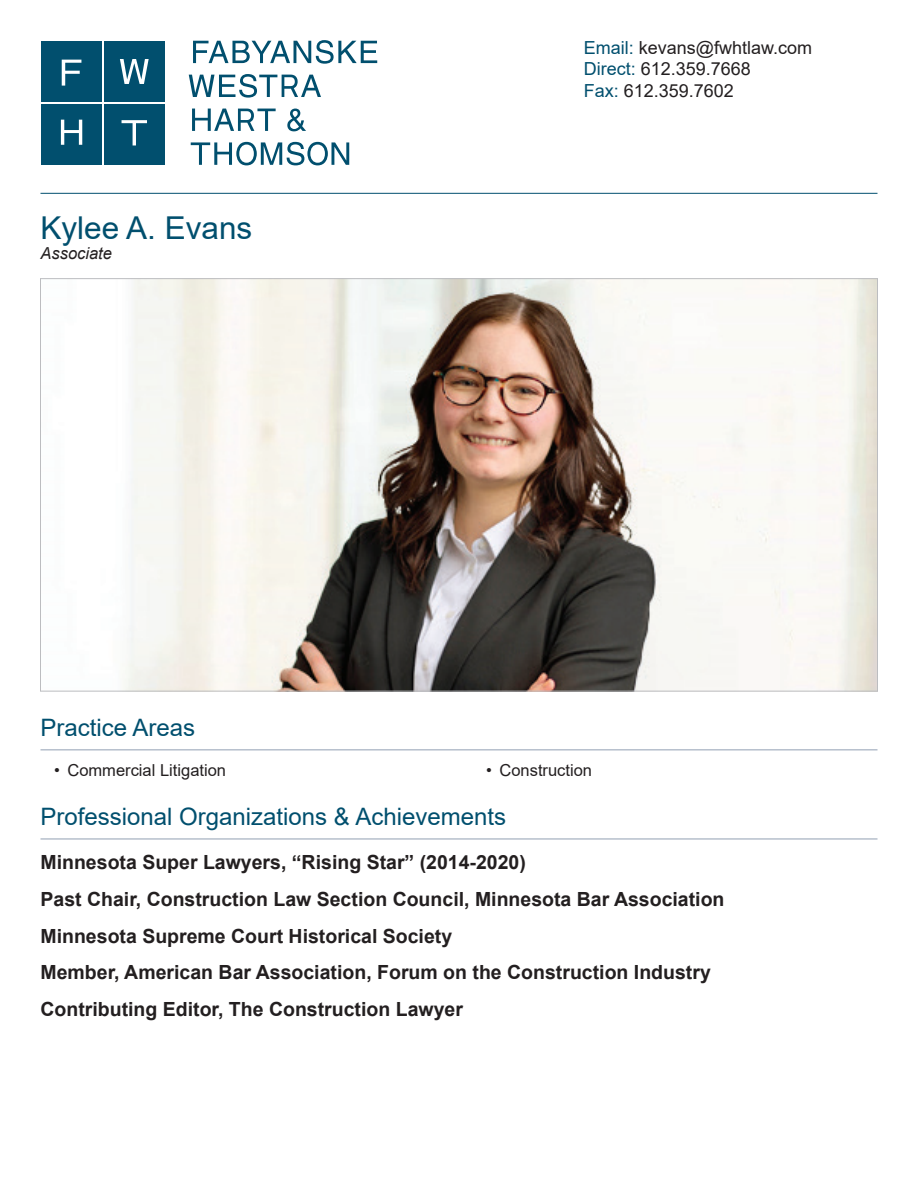
<style>
.page{position:relative;width:918px;height:1188px;background:#fff}
.page>*{position:absolute;margin:0;border:0;box-sizing:border-box;transform-origin:0 0}
.t1{font:31.5px "Arial";color:#014f6e}
.t2{font:24px "Arial";color:#014f6e}
.t3{font:700 19.5px/36.9px "Arial";color:#231f20}
.t4{font:18px/21.6px "Arial";color:#231f20}
.t5{font:16.5px "Arial";color:#231f20}
.t6{font:italic 16.5px "Arial";color:#231f20}
.s1{color:#014f6e}
</style>
<div class="page">
<hr style="left:40px;top:749px;width:838px;height:1px;background:#919fb3">
<hr style="left:40px;top:839px;width:838px;height:1px;background:#919fb3">
<img style="left:124px;top:280px;width:752px;height:410px">
<div style="left:41px;top:41px;width:61px;height:61px;background:#014f6e"></div>
<svg style="left:193px;top:40px;width:184px;height:24px"></svg>
<svg style="left:191px;top:142px;width:158px;height:23px"></svg>
<svg style="left:189px;top:74px;width:132px;height:24px"></svg>
<svg style="left:287px;top:109px;width:19px;height:22px"></svg>
<svg style="left:192px;top:109px;width:84px;height:22px"></svg>
<svg style="left:62px;top:60px;width:19px;height:26px"></svg>
<div style="left:104px;top:41px;width:61px;height:60px;background:#014f6e"></div>
<div style="left:41px;top:104px;width:61px;height:60px;background:#014f6e"></div>
<div style="left:104px;top:104px;width:61px;height:60px;background:#014f6e"></div>
<svg style="left:122px;top:120px;width:25px;height:25px"></svg>
<svg style="left:120px;top:59px;width:29px;height:25px"></svg>
<svg style="left:61px;top:120px;width:21px;height:25px"></svg>
<hr style="left:40px;top:193px;width:838px;height:1px;background:#014f6e">
<h1 class="t1" style="left:40px;top:207px;width:213px">Kylee A. Evans</h1>
<p class="t6" style="left:40px;top:243px;width:73px">Associate</p>
<p class="t4" style="left:584px;top:36px;width:230px"><span class="s1">Email:</span> kevans@fwhtlaw.com<br><span class="s1">Direct:</span> 612.359.7668<br><span class="s1">Fax:</span> 612.359.7602</p>
<p class="t2" style="left:40px;top:711px;width:156px">Practice Areas</p>
<p class="t5" style="left:54px;top:759px;width:174px">• Commercial Litigation</p>
<p class="t5" style="left:486px;top:759px;width:108px">• Construction</p>
<p class="t2" style="left:40px;top:800px;width:467px">Professional Organizations &amp; Achievements</p>
<p class="t3" style="left:40px;top:844px;width:686px">Minnesota Super Lawyers, “Rising Star” (2014-2020)<br>Past Chair, Construction Law Section Council, Minnesota Bar Association Minnesota Supreme Court Historical Society<br>Member, American Bar Association, Forum on the Construction Industry Contributing Editor, The Construction Lawyer</p>
</div>
